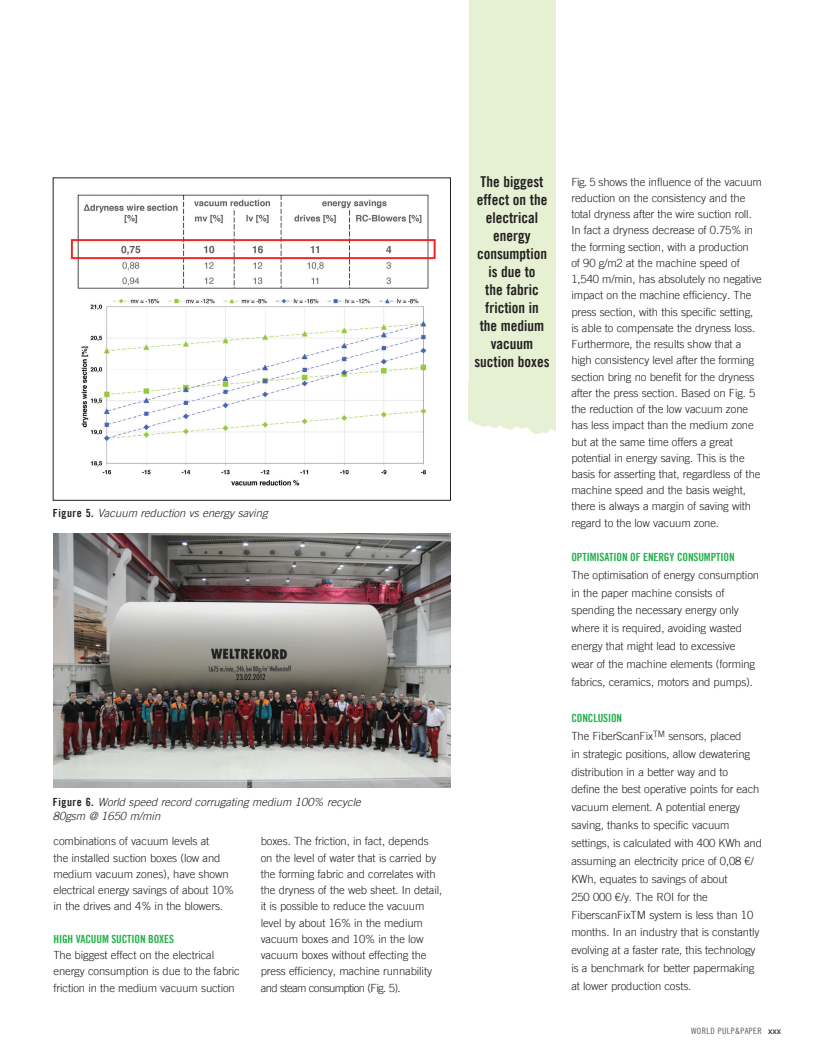
<style>
.page{position:relative;width:815px;height:1063px;background:#fff}
.page>*{position:absolute;margin:0;border:0;box-sizing:border-box;transform-origin:0 0}
.t1{font:15px/18px "Trade Gothic Bold Cond Twenty";color:#231f20;text-align:center}
.t2{font:300 11.25px/16.2px "Trade Gothic LT";letter-spacing:-.01em;color:#231f20}
.t3{font:italic 300 11.25px/13.8px "Trade Gothic LT";color:#231f20}
.t4{font:11.25px "Trade Gothic Bold Cond Twenty";letter-spacing:-.01em;color:#23b04a}
.t5{font:8.75px "Trade Gothic LT Cond Eighteen";letter-spacing:.05em;color:#57585a}
.s1{font-family:"Trade Gothic Bold Cond Twenty";font-weight:400;font-style:normal}
.s2{font-family:"Helvetica";color:#231f20}
</style>
<div class="page">
<img style="left:469px;top:397px;width:86px;height:37px">
<div style="left:469px;top:0;width:86px;height:397px;background:#e6f1d4"></div>
<img style="left:70px;top:194px;width:366px;height:292px">
<div style="left:53px;top:178px;width:398px;height:323px;border:1px solid #231f20"></div>
<img style="left:53px;top:533px;width:397px;height:254px">
<p class="t3" style="left:53px;top:506px;width:216px"><span class="s1">Figure 5.</span> Vacuum reduction vs energy saving</p>
<p class="t3" style="left:53px;top:795px;width:309px"><span class="s1">Figure 6.</span> World speed record corrugating medium 100% recycle<br>80gsm @ 1650 m/min</p>
<p class="t2" style="left:54px;top:833px;width:182px">combinations of vacuum levels at<br>the installed suction boxes (low and medium vacuum zones), have shown electrical energy savings of about 10% in the drives and 4% in the blowers.</p>
<p class="t4" style="left:54px;top:932px;width:122px">High vacuum suction boxes</p>
<p class="t2" style="left:54px;top:947px;width:188px">The biggest effect on the electrical energy consumption is due to the fabric friction in the medium vacuum suction</p>
<p class="t2" style="left:261px;top:833px;width:183px">boxes. The friction, in fact, depends on the level of water that is carried by the forming fabric and correlates with the dryness of the web sheet. In detail, it is possible to reduce the vacuum level by about 16% in the medium vacuum boxes and 10% in the low vacuum boxes without effecting the press efficiency, machine runnability and steam consumption (Fig. 5).</p>
<h1 class="t1" style="left:474px;top:173px;width:77px">The biggest effect on the electrical energy consumption is due to<br>the fabric friction in<br>the medium vacuum suction boxes</h1>
<p class="t2" style="left:571px;top:173px;width:192px">Fig. 5 shows the influence of the vacuum reduction on the consistency and the total dryness after the wire suction roll.<br>In fact a dryness decrease of 0.75% in the forming section, with a production<br>of 90 g/m2 at the machine speed of 1,540 m/min, has absolutely no negative impact on the machine efficiency. The press section, with this specific setting, is able to compensate the dryness loss.<br>Furthermore, the results show that a high consistency level after the forming section bring no benefit for the dryness after the press section. Based on Fig. 5 the reduction of the low vacuum zone has less impact than the medium zone but at the same time offers a great potential in energy saving. This is the basis for asserting that, regardless of the machine speed and the basis weight, there is always a margin of saving with regard to the low vacuum zone.</p>
<p class="t4" style="left:571px;top:550px;width:165px">Optimisation of energy consumption</p>
<p class="t2" style="left:571px;top:566px;width:189px;line-height:17.9px">The optimisation of energy consumption in the paper machine consists of spending the necessary energy only where it is required, avoiding wasted energy that might lead to excessive wear of the machine elements (forming fabrics, ceramics, motors and pumps).</p>
<p class="t4" style="left:571px;top:711px;width:52px">Conclusion</p>
<p class="t2" style="left:571px;top:727px;width:192px;line-height:17.9px">The FiberScanFix<sup>TM</sup> sensors, placed<br>in strategic positions, allow dewatering distribution in a better way and to<br>define the best operative points for each vacuum element. A potential energy saving, thanks to specific vacuum settings, is calculated with 400 KWh and assuming an electricity price of 0,08 €/ KWh, equates to savings of about<br>250 000 €/y. The ROI for the FiberscanFixTM system is less than 10 months. In an industry that is constantly evolving at a faster rate, this technology is a benchmark for better papermaking at lower production costs.</p>
<p class="t5" style="left:691px;top:1026px;width:92px">WORLD PULP&amp;PAPER <span class="s2">xxx</span></p>
</div>
